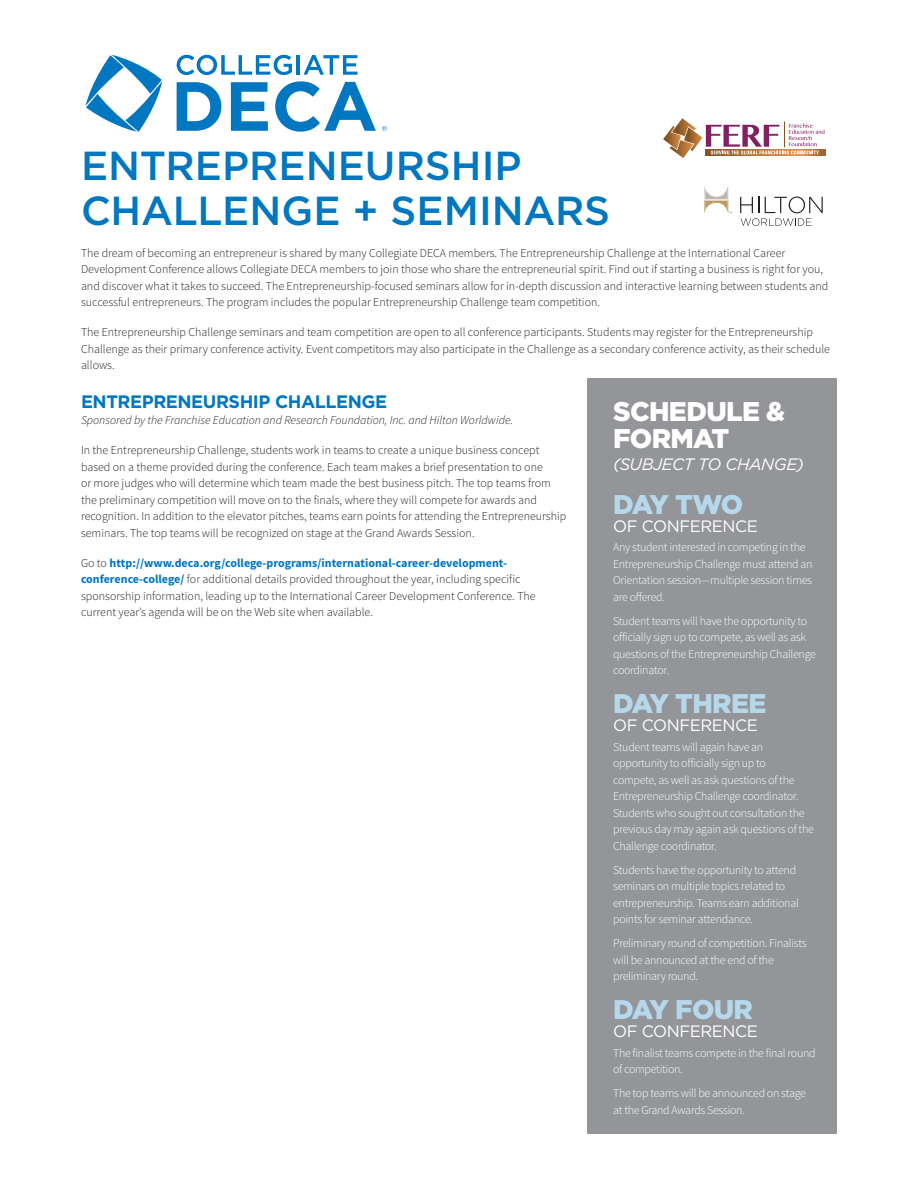
<style>
.page{position:relative;width:918px;height:1188px;background:#fff}
.page>*{position:absolute;margin:0;border:0;box-sizing:border-box;transform-origin:0 0}
.t1{font:500 40.5px/45px "Gotham";color:#0077c0}
.Text{font:900 27px "Gotham";letter-spacing:-.025em;color:#b6d8ec}
.Text-2{font:900 27px/27px "Gotham";letter-spacing:-.025em;color:#fff}
.Text-3{font:700 18px "Gotham";letter-spacing:-.025em;color:#0077c0}
.Text-4{font:16.5px "Gotham";letter-spacing:-.025em;color:#fff}
.Text-5{font:italic 16.5px "Gotham";letter-spacing:-.025em;color:#fff}
.Text-6{font:300 12px/16.5px "Source Sans Pro";color:#231f20}
.Text-7{font:300 12px/16.5px "Source Sans Pro";letter-spacing:-.025em;color:#fff}
.Text-8{font:italic 300 12px "Source Sans Pro";color:#231f20}
.s1{font-weight:700;color:#0077c0}
</style>
<div class="page">
<svg style="left:86px;top:55px;width:76px;height:77px"></svg>
<svg style="left:177px;top:82px;width:44px;height:49px"></svg>
<svg style="left:231px;top:82px;width:37px;height:49px"></svg>
<svg style="left:275px;top:81px;width:101px;height:51px"></svg>
<svg style="left:177px;top:55px;width:115px;height:20px"></svg>
<hr style="left:297px;top:55px;width:3px;height:20px;background:#0077c0">
<svg style="left:304px;top:55px;width:54px;height:20px"></svg>
<svg style="left:382px;top:126px;width:5px;height:5px"></svg>
<svg style="left:740px;top:197px;width:83px;height:29px"></svg>
<svg style="left:704px;top:186px;width:28px;height:27px"></svg>
<div style="left:705px;top:149px;width:121px;height:7px;background:#a0662e"></div>
<svg style="left:663px;top:118px;width:161px;height:40px"></svg>
<div style="left:588px;top:378px;width:249px;height:756px;background:#939598"></div>
<p class="t1" style="left:81px;top:142px;width:531px">ENTREPRENEURSHIP<br>CHALLENGE + SEMINARS</p>
<p class="Text-6" style="left:81px;top:245px;width:749px">The dream of becoming an entrepreneur is shared by many Collegiate DECA members. The Entrepreneurship Challenge at the International Career Development Conference allows Collegiate DECA members to join those who share the entrepreneurial spirit. Find out if starting a business is right for you, and discover what it takes to succeed. The Entrepreneurship-focused seminars allow for in-depth discussion and interactive learning between students and successful entrepreneurs. The program includes the popular Entrepreneurship Challenge team competition.</p>
<p class="Text-6" style="left:81px;top:324px;width:751px">The Entrepreneurship Challenge seminars and team competition are open to all conference participants. Students may register for the Entrepreneurship<br>Challenge as their primary conference activity. Event competitors may also participate in the Challenge as a secondary conference activity, as their schedule allows.</p>
<p class="Text-2" style="left:613px;top:397px;width:174px">SCHEDULE &amp;<br>FORMAT</p>
<p class="Text-5" style="left:613px;top:454px;width:192px">(SUBJECT TO CHANGE)</p>
<p class="Text" style="left:613px;top:485px;width:132px">DAY TWO</p>
<p class="Text-4" style="left:613px;top:515px;width:146px">OF CONFERENCE</p>
<p class="Text-7" style="left:613px;top:539px;width:201px">Any student interested in competing in the Entrepreneurship Challenge must attend an Orientation session—multiple session times are offered.</p>
<p class="Text-7" style="left:613px;top:612px;width:204px">Student teams will have the opportunity to officially sign up to compete, as well as ask questions of the Entrepreneurship Challenge coordinator.</p>
<p class="Text" style="left:613px;top:685px;width:155px">DAY THREE</p>
<p class="Text-4" style="left:613px;top:715px;width:146px">OF CONFERENCE</p>
<p class="Text-7" style="left:613px;top:738px;width:202px">Student teams will again have an opportunity to officially sign up to<br>compete, as well as ask questions of the Entrepreneurship Challenge coordinator.<br>Students who sought out consultation the previous day may again ask questions of the Challenge coordinator.</p>
<p class="Text-7" style="left:613px;top:861px;width:187px">Students have the opportunity to attend seminars on multiple topics related to entrepreneurship. Teams earn additional points for seminar attendance.</p>
<p class="Text-7" style="left:613px;top:935px;width:195px">Preliminary round of competition. Finalists will be announced at the end of the preliminary round.</p>
<p class="Text" style="left:613px;top:991px;width:141px">DAY FOUR</p>
<p class="Text-4" style="left:613px;top:1021px;width:146px">OF CONFERENCE</p>
<p class="Text-7" style="left:613px;top:1044px;width:204px">The finalist teams compete in the final round of competition.</p>
<p class="Text-7" style="left:613px;top:1085px;width:194px">The top teams will be announced on stage at the Grand Awards Session.</p>
<p class="Text-3" style="left:81px;top:389px;width:308px">ENTREPRENEURSHIP CHALLENGE</p>
<p class="Text-8" style="left:81px;top:413px;width:434px">Sponsored by the Franchise Education and Research Foundation, Inc. and Hilton Worldwide.</p>
<p class="Text-6" style="left:81px;top:442px;width:487px">In the Entrepreneurship Challenge, students work in teams to create a unique business concept based on a theme provided during the conference. Each team makes a brief presentation to one<br>or more judges who will determine which team made the best business pitch. The top teams from the preliminary competition will move on to the finals, where they will compete for awards and recognition. In addition to the elevator pitches, teams earn points for attending the Entrepreneurship seminars. The top teams will be recognized on stage at the Grand Awards Session.</p>
<p class="Text-6" style="left:81px;top:554px;width:456px">Go to <span class="s1">http://www.deca.org/college-programs/international-career-development&shy;conference-college/</span> for additional details provided throughout the year, including specific sponsorship information, leading up to the International Career Development Conference. The current year’s agenda will be on the Web site when available.</p>
</div>
